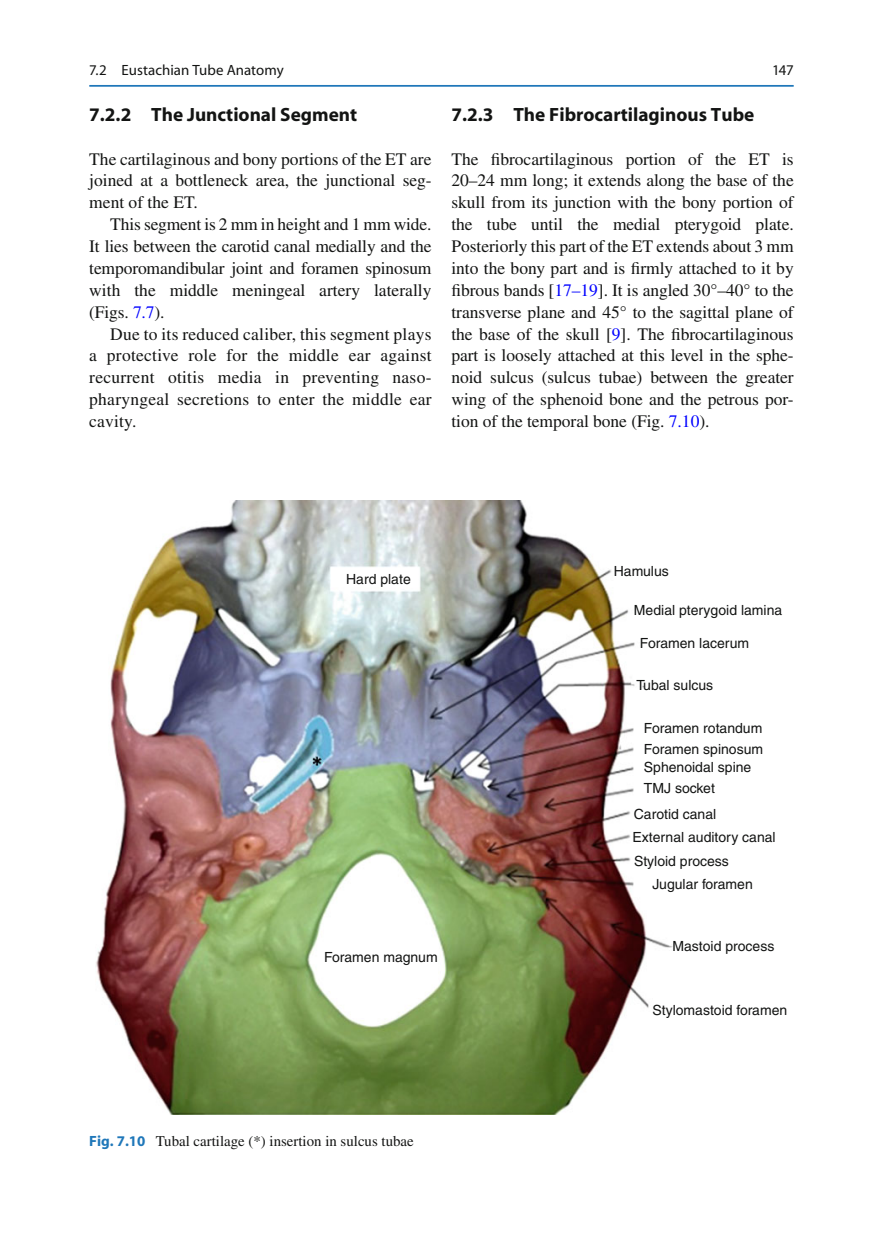
<style>
.page{position:relative;width:883px;height:1260px;background:#fff}
.page>*{position:absolute;margin:0;border:0;box-sizing:border-box;transform-origin:0 0}
.t1{font:700 19.25px "Myriad";color:#131413}
.t2{font:17.5px/21.9px "Times";color:#131413;text-align:justify}
.t3{font:14.88px "Times";color:#131413}
.t4{font:14.88px "Myriad";color:#131413}
.t5{font:14px "Helvetica";color:#131413}
.s1{color:#00f}
.s2{font-family:"Myriad";font-weight:700;color:#1f77b9}
</style>
<div class="page">
<hr style="left:89px;top:85px;width:705px;height:2px;background:#1f77b9">
<img style="left:96px;top:500px;width:577px;height:614px">
<p class="t4" style="left:89px;top:64px;width:196px">7.2 Eustachian Tube Anatomy</p>
<p class="t4" style="left:772px;top:64px;width:23px">147</p>
<p class="t1" style="left:89px;top:107px;width:269px">7.2.2 The Junctional Segment</p>
<p class="t2" style="left:89px;top:149px;width:344px">The cartilaginous and bony portions of the ET are joined at a bottleneck area, the junctional seg&shy;ment of the ET.</p>
<p class="t2" style="left:89px;top:215px;width:344px;text-indent:21px">This segment is 2 mm in height and 1 mm wide.<br>It lies between the carotid canal medially and the temporomandibular joint and foramen spinosum with the middle meningeal artery laterally (Figs. <span class="s1">7.7</span> ).</p>
<p class="t2" style="left:89px;top:324px;width:344px;text-indent:21px">Due to its reduced caliber, this segment plays a protective role for the middle ear against recurrent otitis media in preventing naso&shy;pharyngeal secretions to enter the middle ear cavity.</p>
<p class="t1" style="left:451px;top:107px;width:304px">7.2.3 The Fibrocartilaginous Tube</p>
<p class="t2" style="left:451px;top:149px;width:344px">The fi brocartilaginous portion of the ET is 20–24 mm long; it extends along the base of the skull from its junction with the bony portion of the tube until the medial pterygoid plate.<br>Posteriorly this part of the ET extends about 3 mm into the bony part and is fi rmly attached to it by fi brous bands [ <span class="s1">17–19</span> ] . It is angled 30°–40° to the transverse plane and 45° to the sagittal plane of the base of the skull [ <span class="s1">9</span> ] . The fi brocartilaginous part is loosely attached at this level in the sphe&shy;noid sulcus (sulcus tubae) between the greater wing of the sphenoid bone and the petrous por&shy;tion of the temporal bone (Fig. <span class="s1">7.10</span> ).</p>
<p class="t5" style="left:346px;top:574px;width:66px">Hard plate</p>
<p class="t5" style="left:324px;top:952px;width:115px">Foramen magnum</p>
<p class="t3" style="left:89px;top:1136px;width:326px"><span class="s2">Fig. 7.10</span> Tubal cartilage (*) insertion in sulcus tubae</p>
<p class="t5" style="left:614px;top:566px;width:57px">Hamulus</p>
<p class="t5" style="left:634px;top:605px;width:150px">Medial pterygoid lamina</p>
<p class="t5" style="left:640px;top:638px;width:111px">Foramen lacerum</p>
<p class="t5" style="left:636px;top:679px;width:78px">Tubal sulcus</p>
<p class="t5" style="left:644px;top:723px;width:120px">Foramen rotandum</p>
<p class="t5" style="left:644px;top:744px;width:121px">Foramen spinosum</p>
<p class="t5" style="left:644px;top:762px;width:109px">Sphenoidal spine</p>
<p class="t5" style="left:644px;top:782px;width:73px">TMJ socket</p>
<p class="t5" style="left:633px;top:832px;width:145px">External auditory canal</p>
<p class="t5" style="left:634px;top:809px;width:84px">Carotid canal</p>
<p class="t5" style="left:634px;top:856px;width:96px">Styloid process</p>
<p class="t5" style="left:653px;top:879px;width:102px">Jugular foramen</p>
<p class="t5" style="left:673px;top:941px;width:103px">Mastoid process</p>
<p class="t5" style="left:653px;top:1005px;width:136px">Stylomastoid foramen</p>
</div>
